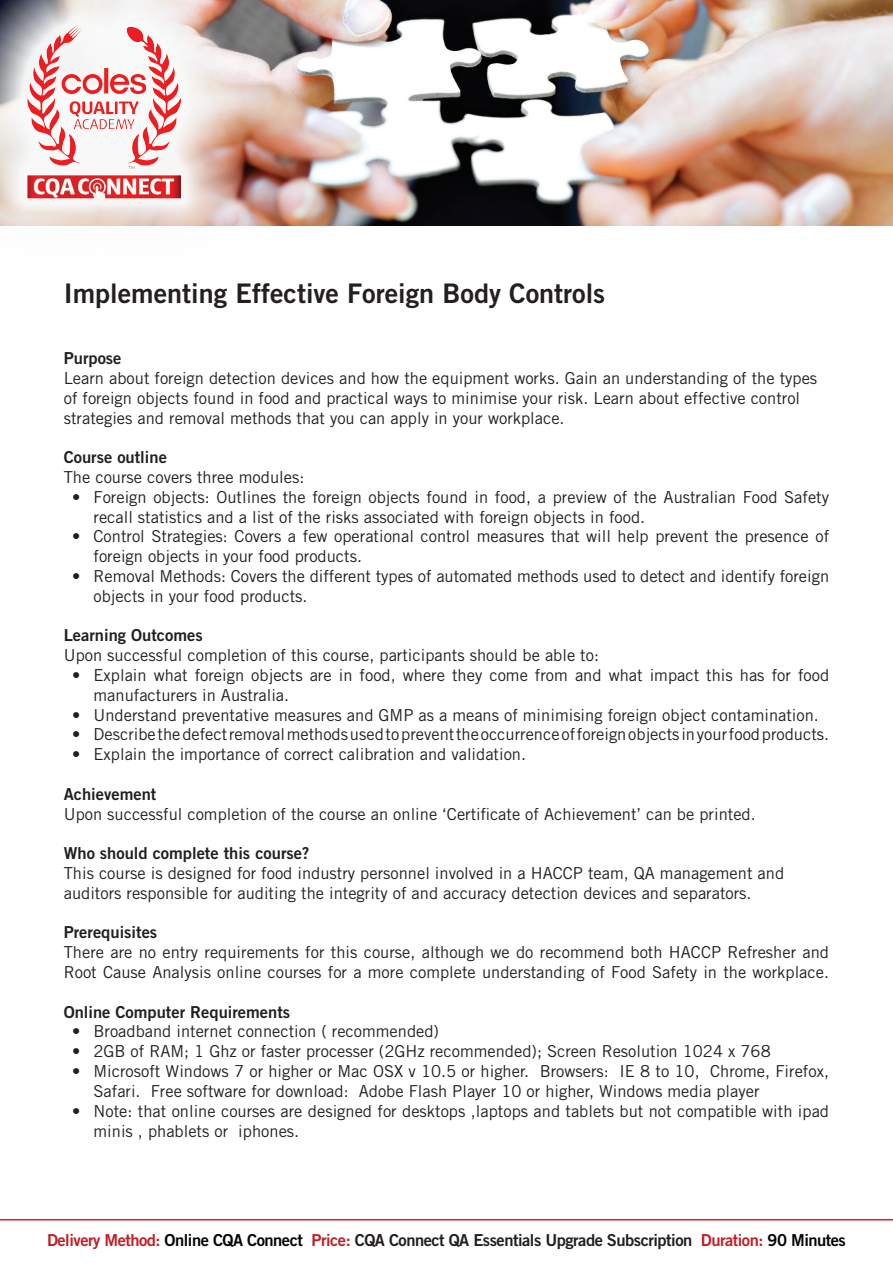
<style>
.page{position:relative;width:893px;height:1263px;background:#fff}
.page>*{position:absolute;margin:0;border:0;box-sizing:border-box;transform-origin:0 0}
.t1{font:27px "Trade Gothic LT Bold Two";color:#231f20}
.t2{font:16.5px/19.8px "Trade Gothic LT";color:#231f20}
.t3{font:16.5px "Trade Gothic LT Bold Two";color:#231f20}
.t4{font:16.5px "Trade Gothic LT Bold Two";letter-spacing:-.03em;color:#231f20}
.s1{color:#c02025}
.s2{color:#040503}
</style>
<div class="page">
<img style="left:244px;top:0;width:649px;height:225px">
<hr style="left:0;top:1219px;width:893px;height:1px;background:#d1232a">
<div style="left:0;top:0;width:244px;height:261px;background:#f9fafa;opacity:.98"></div>
<img style="left:28px;top:21px;width:152px;height:179px">
<h1 class="t1" style="left:64px;top:277px;width:543px">Implementing Effective Foreign Body Controls</h1>
<p class="t3" style="left:64px;top:348px;width:59px">Purpose</p>
<p class="t2" style="left:64px;top:368px;width:755px">Learn about foreign detection devices and how the equipment works. Gain an understanding of the types of foreign objects found in food and practical ways to minimise your risk. Learn about effective control strategies and removal methods that you can apply in your workplace.</p>
<p class="t3" style="left:64px;top:447px;width:105px">Course outline</p>
<p class="t2" style="left:64px;top:467px;width:242px">The course covers three modules:</p>
<p class="t2" style="left:94px;top:487px;width:737px;text-indent:-21px">• Foreign objects: Outlines the foreign objects found in food, a preview of the Australian Food Safety recall statistics and a list of the risks associated with foreign objects in food.</p>
<p class="t2" style="left:94px;top:526px;width:737px;text-indent:-21px">• Control Strategies: Covers a few operational control measures that will help prevent the presence of foreign objects in your food products.</p>
<p class="t2" style="left:94px;top:566px;width:737px;text-indent:-21px">• Removal Methods: Covers the different types of automated methods used to detect and identify foreign objects in your food products.</p>
<p class="t3" style="left:64px;top:625px;width:140px">Learning Outcomes</p>
<p class="t2" style="left:64px;top:645px;width:537px">Upon successful completion of this course, participants should be able to:</p>
<p class="t2" style="left:94px;top:665px;width:737px;text-indent:-21px">• Explain what foreign objects are in food, where they come from and what impact this has for food manufacturers in Australia.</p>
<p class="t2" style="left:72px;top:705px;width:748px">• Understand preventative measures and GMP as a means of minimising foreign object contamination.</p>
<p class="t2" style="left:72px;top:724px;width:758px">• Describe the defect removal methods used to prevent the occurrence of foreign objects in your food products.</p>
<p class="t2" style="left:72px;top:744px;width:455px">• Explain the importance of correct calibration and validation.</p>
<p class="t3" style="left:64px;top:784px;width:94px">Achievement</p>
<p class="t2" style="left:64px;top:804px;width:694px">Upon successful completion of the course an online ‘Certificate of Achievement’ can be printed.</p>
<p class="t3" style="left:64px;top:843px;width:247px">Who should complete this course?</p>
<p class="t2" style="left:64px;top:863px;width:722px">This course is designed for food industry personnel involved in a HACCP team, QA management and auditors responsible for auditing the integrity of and accuracy detection devices and separators.</p>
<p class="t3" style="left:64px;top:922px;width:95px">Prerequisites</p>
<p class="t2" style="left:64px;top:942px;width:767px">There are no entry requirements for this course, although we do recommend both HACCP Refresher and<br>Root Cause Analysis online courses for a more complete understanding of Food Safety in the workplace.</p>
<p class="t3" style="left:64px;top:1001px;width:228px">Online Computer Requirements</p>
<p class="t2" style="left:72px;top:1021px;width:368px">• Broadband internet connection ( recommended)</p>
<p class="t2" style="left:72px;top:1041px;width:700px">• 2GB of RAM; 1 Ghz or faster processer (2GHz recommended); Screen Resolution 1024 x 768</p>
<p class="t2" style="left:93px;top:1061px;width:737px;text-indent:-21px">• Microsoft Windows 7 or higher or Mac OSX v 10.5 or higher. Browsers: IE 8 to 10, Chrome, Firefox,<br>Safari. Free software for download: Adobe Flash Player 10 or higher, Windows media player</p>
<p class="t2" style="left:93px;top:1101px;width:737px;text-indent:-21px">• Note: that online courses are designed for desktops ,laptops and tablets but not compatible with ipad minis , phablets or iphones.</p>
<p class="t4" style="left:47px;top:1230px;width:800px"><span class="s1">Delivery Method:</span> <span class="s2">Online CQA Connect</span> <span class="s1">Price:</span> CQA Connect QA Essentials Upgrade Subscription <span class="s1">Duration:</span> <span class="s2">90 Minutes</span></p>
</div>
